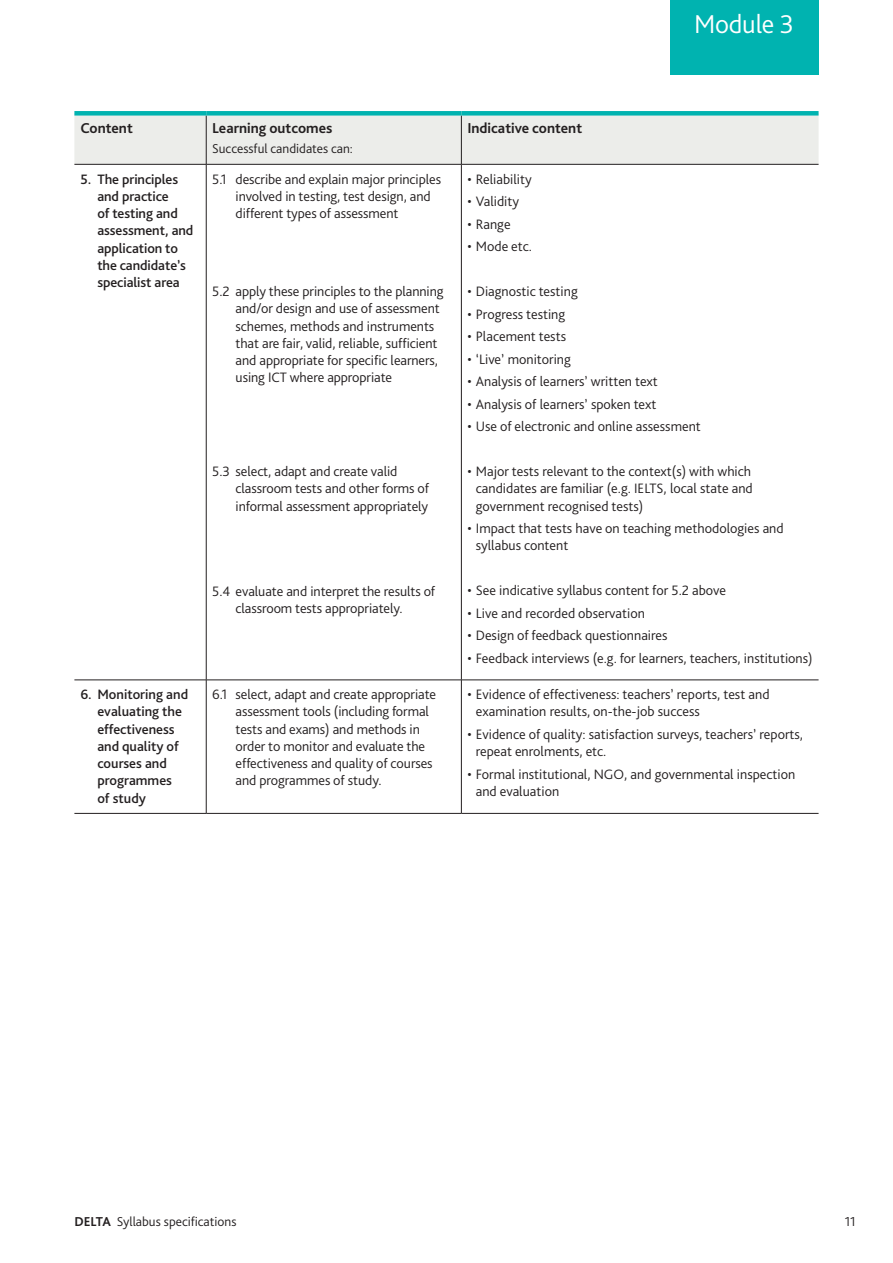
<style>
.page{position:relative;width:893px;height:1263px;background:#fff}
.page>*{position:absolute;margin:0;border:0;box-sizing:border-box;transform-origin:0 0}
._08_Running_heads{font:300 27px "Bliss Pro";letter-spacing:-.01em;color:#fff}
._03_Table_Column_Hea{font:700 15px "Bliss Pro";color:#231f20}
._03_Table_Text{font:300 14.25px/17.2px "Bliss Pro";letter-spacing:-.005em;color:#231f20}
.t1{font:500 14.25px/17.2px "Bliss Pro";letter-spacing:-.005em;color:#231f20}
._03_Table_Column_Hea-2{font:300 13.5px "Bliss Pro";color:#231f20}
.s1{font-weight:700}
</style>
<div class="page">
<div style="left:74px;top:116px;width:745px;height:48px;background:#ecedea"></div>
<hr style="left:206px;top:116px;width:1px;height:48px;background:#231f20">
<hr style="left:461px;top:116px;width:1px;height:48px;background:#231f20">
<hr style="left:74px;top:680px;width:132px;height:1px;background:#231f20">
<hr style="left:206px;top:680px;width:255px;height:1px;background:#231f20">
<hr style="left:461px;top:680px;width:358px;height:1px;background:#231f20">
<hr style="left:74px;top:813px;width:132px;height:1px;background:#231f20">
<hr style="left:206px;top:813px;width:255px;height:1px;background:#231f20">
<hr style="left:461px;top:813px;width:358px;height:1px;background:#231f20">
<hr style="left:206px;top:164px;width:255px;height:1px;background:#231f20">
<hr style="left:461px;top:164px;width:358px;height:1px;background:#231f20">
<hr style="left:74px;top:164px;width:132px;height:1px;background:#231f20">
<hr style="left:206px;top:164px;width:1px;height:516px;background:#231f20">
<hr style="left:461px;top:164px;width:1px;height:516px;background:#231f20">
<hr style="left:206px;top:680px;width:1px;height:133px;background:#231f20">
<hr style="left:461px;top:680px;width:1px;height:133px;background:#231f20">
<div style="left:74px;top:111px;width:132px;height:5px;background:#00b3b0"></div>
<div style="left:206px;top:111px;width:255px;height:5px;background:#00b3b0"></div>
<div style="left:461px;top:111px;width:358px;height:5px;background:#00b3b0"></div>
<div style="left:670px;top:0;width:149px;height:74px;background:#00b3b0"></div>
<p class="_08_Running_heads" style="left:694px;top:8px;width:102px">Module 3</p>
<p class="_03_Table_Column_Hea" style="left:80px;top:119px;width:54px">Content</p>
<p class="_03_Table_Column_Hea" style="left:212px;top:119px;width:122px">Learning outcomes</p>
<p class="_03_Table_Column_Hea-2" style="left:212px;top:140px;width:142px">Successful candidates can:</p>
<p class="t1" style="left:97px;top:170px;width:98px;text-indent:-17px">5. The principles and practice<br>of testing and assessment, and application to the candidate’s specialist area</p>
<p class="_03_Table_Text" style="left:236px;top:170px;width:207px;text-indent:-23px">5.1 describe and explain major principles involved in testing, test design, and different types of assessment</p>
<p class="_03_Table_Text" style="left:236px;top:282px;width:210px;text-indent:-23px">5.2 apply these principles to the planning and/or design and use of assessment schemes, methods and instruments that are fair, valid, reliable, sufficient and appropriate for specific learners, using ICT where appropriate</p>
<p class="_03_Table_Text" style="left:236px;top:462px;width:195px;text-indent:-23px">5.3 select, adapt and create valid classroom tests and other forms of informal assessment appropriately</p>
<p class="_03_Table_Text" style="left:236px;top:582px;width:201px;text-indent:-23px">5.4 evaluate and interpret the results of classroom tests appropriately.</p>
<p class="_03_Table_Column_Hea" style="left:467px;top:119px;width:116px">Indicative content</p>
<p class="_03_Table_Text" style="left:467px;top:170px;width:66px">• Reliability</p>
<p class="_03_Table_Text" style="left:467px;top:192px;width:53px">• Validity</p>
<p class="_03_Table_Text" style="left:467px;top:215px;width:45px">• Range</p>
<p class="_03_Table_Text" style="left:467px;top:237px;width:66px">• Mode etc.</p>
<p class="_03_Table_Text" style="left:467px;top:282px;width:112px">• Diagnostic testing</p>
<p class="_03_Table_Text" style="left:467px;top:305px;width:99px">• Progress testing</p>
<p class="_03_Table_Text" style="left:467px;top:327px;width:100px">• Placement tests</p>
<p class="_03_Table_Text" style="left:467px;top:350px;width:105px">• ‘Live’ monitoring</p>
<p class="_03_Table_Text" style="left:467px;top:372px;width:192px">• Analysis of learners’ written text</p>
<p class="_03_Table_Text" style="left:467px;top:395px;width:191px">• Analysis of learners’ spoken text</p>
<p class="_03_Table_Text" style="left:467px;top:417px;width:235px">• Use of electronic and online assessment</p>
<p class="_03_Table_Text" style="left:476px;top:462px;width:278px;text-align:justify;text-indent:-9px">• Major tests relevant to the context(s) with which candidates are familiar (e.g. IELTS, local state and government recognised tests)</p>
<p class="_03_Table_Text" style="left:476px;top:519px;width:309px;text-indent:-9px">• Impact that tests have on teaching methodologies and syllabus content</p>
<p class="_03_Table_Text" style="left:467px;top:582px;width:260px">• See indicative syllabus content for 5.2 above</p>
<p class="_03_Table_Text" style="left:467px;top:604px;width:179px">• Live and recorded observation</p>
<p class="_03_Table_Text" style="left:467px;top:627px;width:202px">• Design of feedback questionnaires</p>
<p class="_03_Table_Text" style="left:467px;top:649px;width:347px">• Feedback interviews (e.g. for learners, teachers, institutions)</p>
<p class="t1" style="left:97px;top:685px;width:92px;text-indent:-17px">6. Monitoring and evaluating the effectiveness and quality of courses and programmes<br>of study</p>
<p class="_03_Table_Text" style="left:236px;top:685px;width:202px;text-indent:-23px">6.1 select, adapt and create appropriate assessment tools (including formal tests and exams) and methods in order to monitor and evaluate the effectiveness and quality of courses and programmes of study.</p>
<p class="_03_Table_Text" style="left:476px;top:685px;width:295px;text-indent:-9px">• Evidence of effectiveness: teachers’ reports, test and examination results, on-the-job success</p>
<p class="_03_Table_Text" style="left:476px;top:725px;width:329px;text-indent:-9px">• Evidence of quality: satisfaction surveys, teachers’ reports, repeat enrolments, etc.</p>
<p class="_03_Table_Text" style="left:476px;top:765px;width:321px;text-indent:-9px">• Formal institutional, NGO, and governmental inspection and evaluation</p>
<p class="_03_Table_Column_Hea-2" style="left:74px;top:1213px;width:164px"><span class="s1">DELTA</span> Syllabus specifications</p>
<p class="_03_Table_Column_Hea-2" style="left:845px;top:1213px;width:13px">11</p>
</div>
